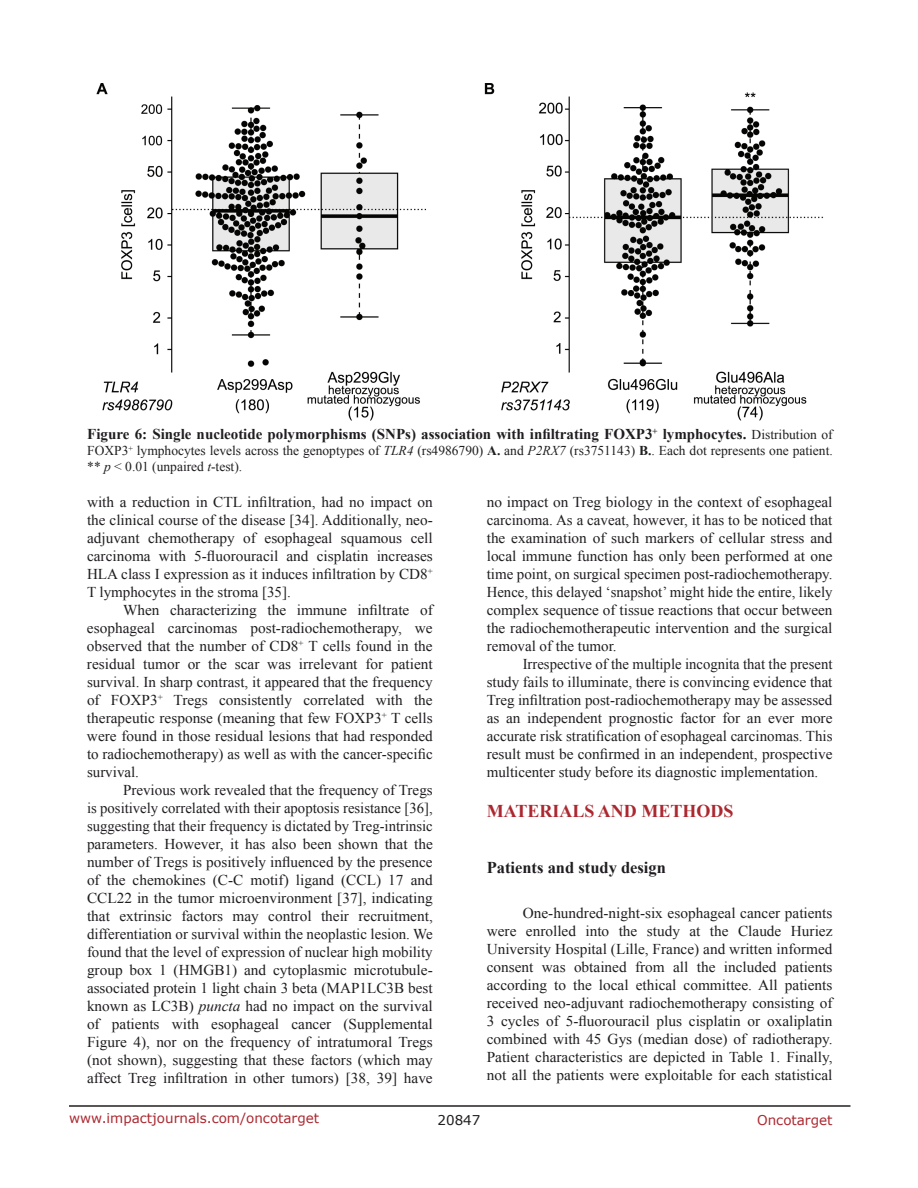
<style>
.page{position:relative;width:918px;height:1188px;background:#fff}
.page>*{position:absolute;margin:0;border:0;box-sizing:border-box;transform-origin:0 0}
.t1{font:700 18px "Times New Roman";color:#ac2830}
.t2{font:700 16.5px "Times New Roman";color:#201d20}
.t3{font:15px/18px "Times New Roman";color:#201d20;text-align:justify}
.t4{font:700 15px "Times New Roman";color:#201d20}
.t5{font:13.5px/16.2px "Times New Roman";color:#201d20}
.t6{font:13.5px "Verdana";color:#ac2830}
.t7{font:13.5px "Verdana";color:#201d20}
.s1{font-weight:400;font-size:13.5px}
.s2{font-style:italic}
.s3{font-weight:700}
</style>
<div class="page">
<hr style="left:69px;top:1105px;width:781px;height:2px;background:#231f20">
<img style="left:96px;top:83px;width:727px;height:338px">
<p class="t4" style="left:87px;top:423px;width:747px">Figure 6: Single nucleotide polymorphisms (SNPs) association with infiltrating FOXP3<sup>+</sup> lymphocytes. <span class="s1">Distribution of</span></p>
<p class="t5" style="left:87px;top:442px;width:747px">FOXP3<sup>+</sup> lymphocytes levels across the genoptypes of <span class="s2">TLR4</span> (rs4986790) <span class="s3">A.</span> and <span class="s2">P2RX7</span> (rs3751143) <span class="s3">B.</span>. Each dot represents one patient. ** <span class="s2">p</span> &lt; 0.01 (unpaired <span class="s2">t</span>-test).</p>
<p class="t3" style="left:87px;top:493px;width:347px">with a reduction in CTL infiltration, had no impact on the clinical course of the disease [34]. Additionally, neo&shy;adjuvant chemotherapy of esophageal squamous cell carcinoma with 5-fluorouracil and cisplatin increases HLA class I expression as it induces infiltration by CD8<sup>+ </sup>T lymphocytes in the stroma [35].</p>
<p class="t3" style="left:87px;top:601px;width:347px;text-indent:36px">When characterizing the immune infiltrate of esophageal carcinomas post-radiochemotherapy, we observed that the number of CD8<sup>+</sup> T cells found in the residual tumor or the scar was irrelevant for patient survival. In sharp contrast, it appeared that the frequency of FOXP3<sup>+</sup> Tregs consistently correlated with the therapeutic response (meaning that few FOXP3<sup>+</sup> T cells were found in those residual lesions that had responded to radiochemotherapy) as well as with the cancer-specific survival.</p>
<p class="t3" style="left:87px;top:781px;width:347px;text-indent:36px">Previous work revealed that the frequency of Tregs is positively correlated with their apoptosis resistance [36], suggesting that their frequency is dictated by Treg-intrinsic parameters. However, it has also been shown that the number of Tregs is positively influenced by the presence of the chemokines (C-C motif) ligand (CCL) 17 and CCL22 in the tumor microenvironment [37], indicating that extrinsic factors may control their recruitment, differentiation or survival within the neoplastic lesion. We found that the level of expression of nuclear high mobility group box 1 (HMGB1) and cytoplasmic microtubule&shy;associated protein 1 light chain 3 beta (MAP1LC3B best known as LC3B) <span class="s2">puncta</span> had no impact on the survival of patients with esophageal cancer (Supplemental Figure 4), nor on the frequency of intratumoral Tregs (not shown), suggesting that these factors (which may affect Treg infiltration in other tumors) [38, 39] have</p>
<p class="t3" style="left:487px;top:493px;width:347px">no impact on Treg biology in the context of esophageal carcinoma. As a caveat, however, it has to be noticed that the examination of such markers of cellular stress and local immune function has only been performed at one time point, on surgical specimen post-radiochemotherapy.<br>Hence, this delayed ‘snapshot’ might hide the entire, likely complex sequence of tissue reactions that occur between the radiochemotherapeutic intervention and the surgical removal of the tumor.</p>
<p class="t3" style="left:487px;top:655px;width:347px;text-indent:36px">Irrespective of the multiple incognita that the present study fails to illuminate, there is convincing evidence that Treg infiltration post-radiochemotherapy may be assessed as an independent prognostic factor for an ever more accurate risk stratification of esophageal carcinomas. This result must be confirmed in an independent, prospective multicenter study before its diagnostic implementation.</p>
<p class="t1" style="left:487px;top:798px;width:248px">Materials and Methods</p>
<p class="t2" style="left:487px;top:856px;width:181px">Patients and study design</p>
<p class="t3" style="left:487px;top:903px;width:347px;text-indent:36px">One-hundred-night-six esophageal cancer patients were enrolled into the study at the Claude Huriez University Hospital (Lille, France) and written informed consent was obtained from all the included patients according to the local ethical committee. All patients received neo-adjuvant radiochemotherapy consisting of 3 cycles of 5-fluorouracil plus cisplatin or oxaliplatin combined with 45 Gys (median dose) of radiotherapy.<br>Patient characteristics are depicted in Table 1. Finally, not all the patients were exploitable for each statistical</p>
<p class="t6" style="left:69px;top:1109px;width:252px">www.impactjournals.com/oncotarget</p>
<p class="t7" style="left:438px;top:1111px;width:44px">20847</p>
<p class="t6" style="left:757px;top:1111px;width:77px">Oncotarget</p>
</div>
